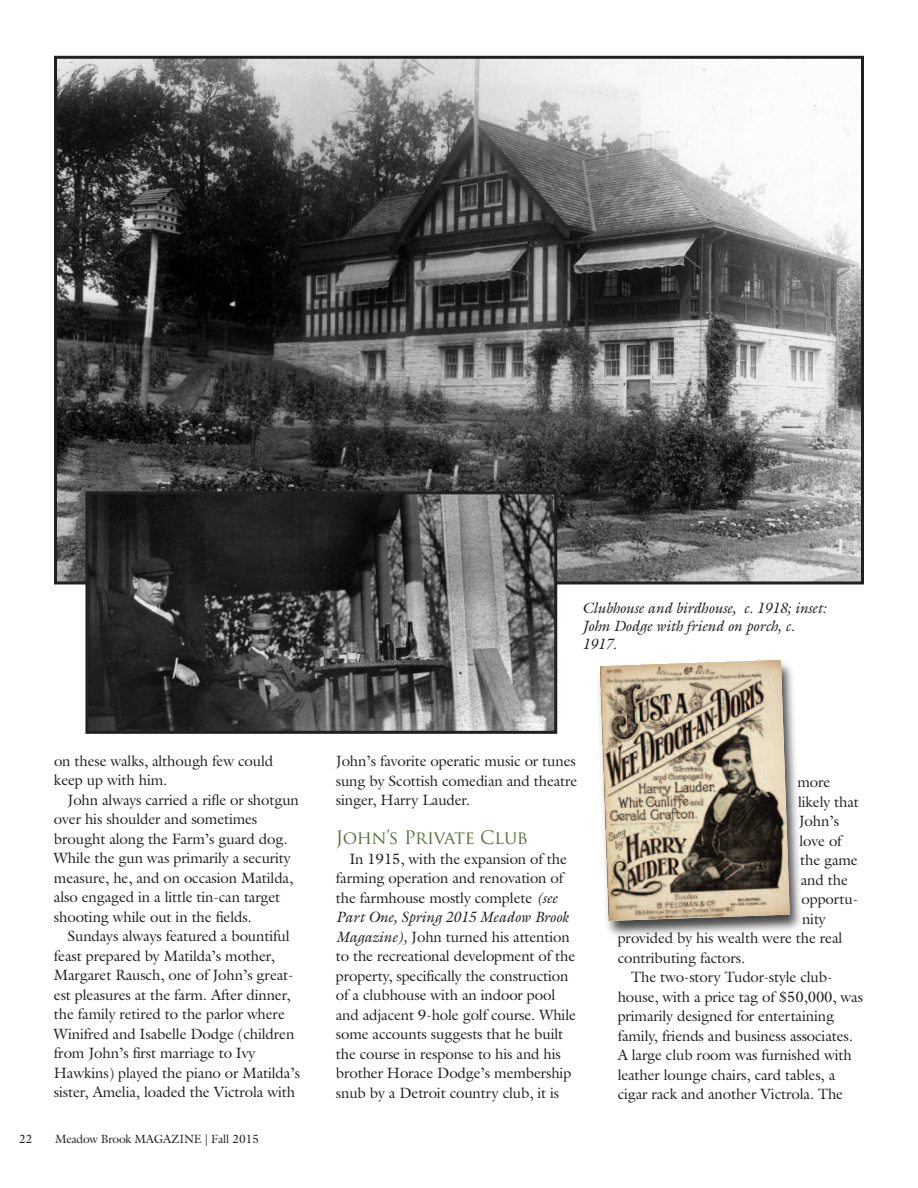
<style>
.page{position:relative;width:918px;height:1188px;background:#fff}
.page>*{position:absolute;margin:0;border:0;box-sizing:border-box;transform-origin:0 0}
.t1{font:18px "Trajan Pro";letter-spacing:-.02em;color:#596e39}
.t2{font:15px/19.5px "Galliard Std";letter-spacing:-.01em;color:#231f20}
.t3{font:italic 15px/18px "Galliard Std";letter-spacing:-.01em;color:#231f20}
.t4{font:12px "Galliard Std";letter-spacing:-.01em;color:#231f20}
.s1{font-style:italic}
</style>
<div class="page">
<img style="left:58px;top:60px;width:802px;height:520px">
<div style="left:54px;top:56px;width:810px;height:528px;border:3px solid #231f20"></div>
<img style="left:89px;top:495px;width:464px;height:235px">
<div style="left:85px;top:491px;width:472px;height:243px;border:3px solid #231f20"></div>
<img style="left:599px;top:669px;width:202px;height:267px">
<img style="left:600px;top:660px;width:190px;height:261px">
<p class="t3" style="left:582px;top:599px;width:246px">Clubhouse and birdhouse, c. 1918; inset:<br>John Dodge with friend on porch, c.<br>1917.</p>
<p class="t2" style="left:54px;top:751px;width:221px">on these walks, although few could keep up with him.</p>
<p class="t2" style="left:54px;top:790px;width:247px;text-indent:14px">John always carried a rifle or shotgun over his shoulder and sometimes brought along the Farm’s guard dog.<br>While the gun was primarily a security measure, he, and on occasion Matilda, also engaged in a little tin-can target shooting while out in the fields.</p>
<p class="t2" style="left:54px;top:927px;width:248px;text-indent:14px">Sundays always featured a bountiful feast prepared by Matilda’s mother, Margaret Rausch, one of John’s great&shy;est pleasures at the farm. After dinner, the family retired to the parlor where Winifred and Isabelle Dodge (children from John’s first marriage to Ivy Hawkins) played the piano or Matilda’s sister, Amelia, loaded the Victrola with</p>
<p class="t4" style="left:19px;top:1131px;width:15px">22</p>
<p class="t4" style="left:55px;top:1131px;width:205px">Meadow Brook MAGAZINE | Fall 2015</p>
<p class="t2" style="left:336px;top:751px;width:243px;text-align:justify">John’s favorite operatic music or tunes sung by Scottish comedian and theatre singer, Harry Lauder.</p>
<p class="t1" style="left:336px;top:831px;width:194px">John’s Private Club</p>
<p class="t2" style="left:336px;top:849px;width:242px;text-indent:14px">In 1915, with the expansion of the farming operation and renovation of the farmhouse mostly complete <span class="s1">(see Part One, Spring 2015 Meadow Brook Magazine),</span> John turned his attention to the recreational development of the property, specifically the construction of a clubhouse with an indoor pool and adjacent 9-hole golf course. While some accounts suggests that he built the course in response to his and his brother Horace Dodge’s membership snub by a Detroit country club, it is</p>
<p class="t2" style="left:797px;top:772px;width:35px">more</p>
<p class="t2" style="left:798px;top:792px;width:62px">likely that</p>
<p class="t2" style="left:799px;top:811px;width:42px">John’s</p>
<p class="t2" style="left:799px;top:831px;width:44px">love of</p>
<p class="t2" style="left:800px;top:850px;width:59px">the game</p>
<p class="t2" style="left:801px;top:870px;width:49px">and the</p>
<p class="t2" style="left:801px;top:889px;width:58px">opportu-</p>
<p class="t2" style="left:802px;top:909px;width:25px">nity</p>
<p class="t2" style="left:618px;top:928px;width:226px">provided by his wealth were the real</p>
<p class="t2" style="left:618px;top:948px;width:129px">contributing factors.</p>
<p class="t2" style="left:631px;top:967px;width:203px">The two-story Tudor-style club-</p>
<p class="t2" style="left:618px;top:987px;width:247px">house, with a price tag of $50,000, was</p>
<p class="t2" style="left:618px;top:1006px;width:218px">primarily designed for entertaining</p>
<p class="t2" style="left:618px;top:1026px;width:237px">family, friends and business associates.</p>
<p class="t2" style="left:618px;top:1045px;width:236px">A large club room was furnished with</p>
<p class="t2" style="left:618px;top:1065px;width:219px">leather lounge chairs, card tables, a</p>
<p class="t2" style="left:618px;top:1084px;width:227px">cigar rack and another Victrola. The</p>
</div>
